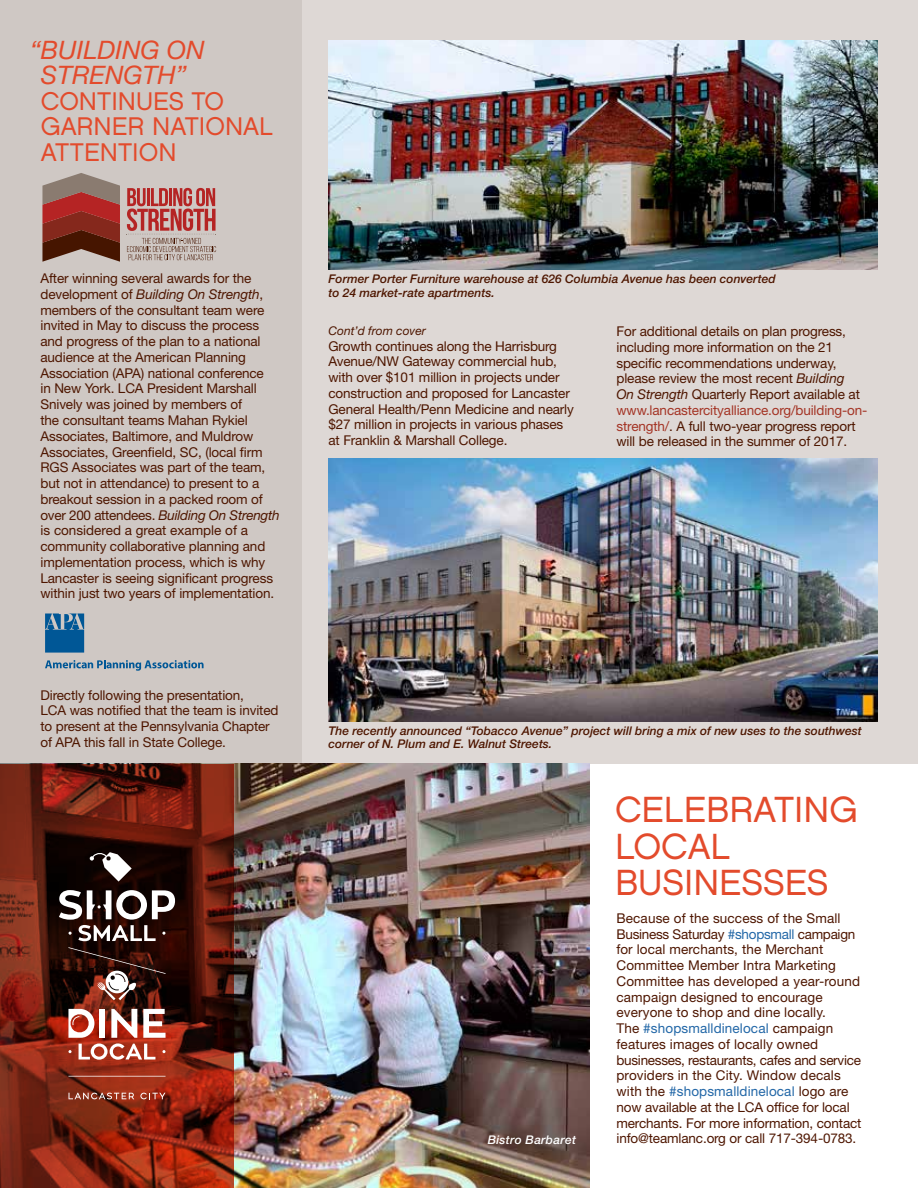
<style>
.page{position:relative;width:918px;height:1188px;background:#fff}
.page>*{position:absolute;margin:0;border:0;box-sizing:border-box;transform-origin:0 0}
.t1{font:36.3px/36.3px "Chalet London Nineteen Sixty";color:#e34b2c}
.t2{font:25.5px/25.5px "Chalet London Nineteen Sixty";color:#e34b2c}
.t3{font:italic 25.5px/25.5px "Helvetica Neue LT Std";color:#e34b2c;text-align:center}
.t4{font:13.5px/15.8px "Helvetica Neue LT Std";letter-spacing:-.01em;color:#4e1600}
.t5{font:13.5px/15.8px "Helvetica Neue LT Std";letter-spacing:.01em;color:#4e1600}
.t6{font:italic 500 12px/13.5px "Helvetica Neue LT Std";color:#4e1600}
.t7{font:italic 12px "Helvetica Neue LT Std";color:#4e1600}
.t8{font:italic 500 12px "Helvetica Neue LT Std";letter-spacing:.02em;color:#fff}
.s1{font-style:italic}
.s2{color:#a43425}
.s3{color:#2267a7}
</style>
<div class="page">
<div style="left:302px;top:0;width:616px;height:764px;background:#ded8d5"></div>
<div style="left:0;top:0;width:302px;height:1188px;background:#cfc8c4"></div>
<img style="left:328px;top:458px;width:550px;height:264px">
<img style="left:328px;top:40px;width:550px;height:230px">
<img style="left:234px;top:764px;width:356px;height:424px">
<svg style="left:42px;top:173px;width:78px;height:89px;background:#8e4d43"></svg>
<svg style="left:126px;top:188px;width:90px;height:72px"></svg>
<svg style="left:0;top:764px;width:234px;height:424px;background:#691e10"></svg>
<svg style="left:68px;top:1009px;width:98px;height:51px;background:#c2796d"></svg>
<svg style="left:90px;top:852px;width:42px;height:30px"></svg>
<svg style="left:59px;top:890px;width:116px;height:51px;background:#6a5c59"></svg>
<svg style="left:69px;top:1093px;width:65px;height:6px"></svg>
<svg style="left:140px;top:1093px;width:25px;height:6px"></svg>
<svg style="left:68px;top:947px;width:98px;height:53px;background:#462721"></svg>
<hr style="left:68px;top:1076px;width:98px;height:1px;background:#fff">
<svg style="left:45px;top:614px;width:39px;height:39px;background:#20689d"></svg>
<svg style="left:45px;top:660px;width:159px;height:11px"></svg>
<h2 class="t3" style="left:30px;top:36px;width:176px">“BUILDING ON<br>STRENGTH”</h2>
<h2 class="t2" style="left:41px;top:88px;width:234px">CONTINUES TO<br>GARNER NATIONAL<br>ATTENTION</h2>
<p class="t4" style="left:40px;top:270px;width:241px">After winning several awards for the development of <span class="s1">Building On Strength</span>, members of the consultant team were invited in May to discuss the process and progress of the plan to a national audience at the American Planning Association (APA) national conference<br>in New York. LCA President Marshall Snively was joined by members of<br>the consultant teams Mahan Rykiel Associates, Baltimore, and Muldrow Associates, Greenfield, SC, (local firm RGS Associates was part of the team, but not in attendance) to present to a breakout session in a packed room of over 200 attendees. <span class="s1">Building On Strength </span>is considered a great example of a community collaborative planning and implementation process, which is why Lancaster is seeing significant progress within just two years of implementation.</p>
<p class="t4" style="left:40px;top:687px;width:240px">Directly following the presentation,<br>LCA was notified that the team is invited to present at the Pennsylvania Chapter of APA this fall in State College.</p>
<p class="t6" style="left:328px;top:272px;width:449px">Former Porter Furniture warehouse at 626 Columbia Avenue has been converted to 24 market-rate apartments.</p>
<p class="t7" style="left:328px;top:323px;width:99px">Cont’d from cover</p>
<p class="t4" style="left:328px;top:338px;width:247px">Growth continues along the Harrisburg Avenue/NW Gateway commercial hub, with over $101 million in projects under construction and proposed for Lancaster General Health/Penn Medicine and nearly $27 million in projects in various phases at Franklin &amp; Marshall College.</p>
<p class="t4" style="left:616px;top:323px;width:253px">For additional details on plan progress, including more information on the 21 specific recommendations underway, please review the most recent <span class="s1">Building<br>On Strength</span> Quarterly Report available at <span class="s2">www.lancastercityalliance.org/building-on&shy;strength/</span>. A full two-year progress report will be released in the summer of 2017.</p>
<p class="t6" style="left:328px;top:724px;width:535px">The recently announced “Tobacco Avenue” project will bring a mix of new uses to the southwest corner of N. Plum and E. Walnut Streets.</p>
<p class="t8" style="left:488px;top:1133px;width:90px">Bistro Barbaret</p>
<h1 class="t1" style="left:615px;top:791px;width:244px">CELEBRATING<br>LOCAL<br>BUSINESSES</h1>
<p class="t5" style="left:617px;top:910px;width:247px">Because of the success of the Small Business Saturday <span class="s3">#shopsmall</span> campaign for local merchants, the Merchant Committee Member Intra Marketing Committee has developed a year-round campaign designed to encourage everyone to shop and dine locally.<br>The <span class="s3">#shopsmalldinelocal</span> campaign features images of locally owned businesses, restaurants, cafes and service providers in the City. Window decals with the <span class="s3">#shopsmalldinelocal</span> logo are now available at the LCA office for local merchants. For more information, contact info@teamlanc.org or call 717-394-0783.</p>
</div>
